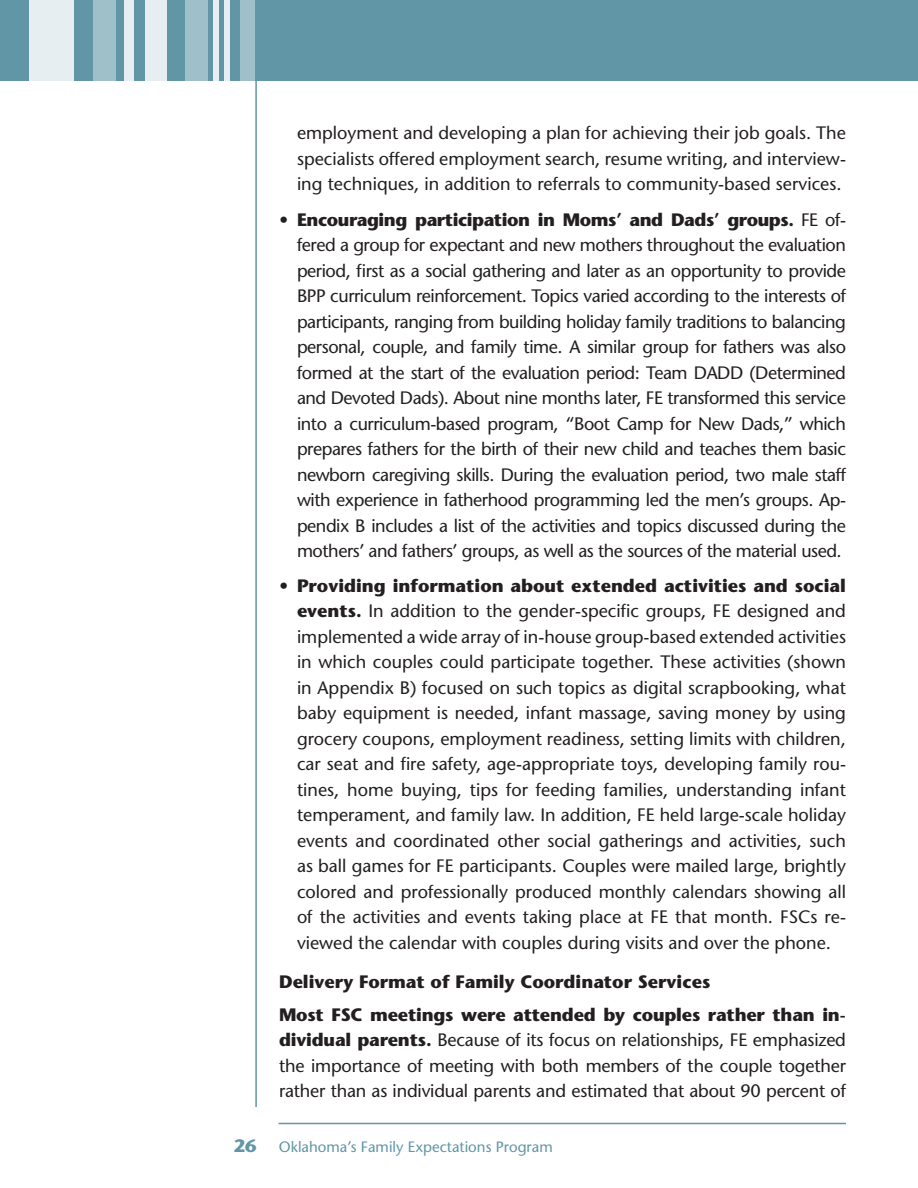
<style>
.page{position:relative;width:918px;height:1188px;background:#fff}
.page>*{position:absolute;margin:0;border:0;box-sizing:border-box;transform-origin:0 0}
.Bullet_list_w_bold_1{font:500 18px/25.5px "Stone Sans Std";color:#231f20;text-align:justify}
.Body_text_w__bold_1s{font:500 18px/25.5px "Stone Sans Std";letter-spacing:-.01em;color:#231f20;text-align:justify}
.C_Head{font:700 18px "Stone Sans Std";color:#231f20}
.t1{font:500 15px "Stone Sans Std";color:#6196a6}
.s1{font-weight:700}
.s2{font-weight:700;font-size:18px}
</style>
<div class="page">
<hr style="left:279px;top:1123px;width:567px;height:1px;background:#6196a6">
<hr style="left:255px;top:81px;width:2px;height:1026px;background:#6196a6">
<div style="left:0;top:0;width:918px;height:81px;background:#6196a6"></div>
<div style="left:93px;top:0;width:22px;height:81px;background:#9fbfc9"></div>
<svg style="left:240px;top:0;width:15px;height:81px"></svg>
<div style="left:185px;top:0;width:23px;height:81px;background:#9fbfc9"></div>
<div style="left:29px;top:0;width:44px;height:81px;background:#e6eef1"></div>
<div style="left:145px;top:0;width:21px;height:81px;background:#e6eef1"></div>
<svg style="left:124px;top:0;width:9px;height:81px"></svg>
<svg style="left:213px;top:0;width:6px;height:81px"></svg>
<svg style="left:224px;top:0;width:5px;height:81px"></svg>
<p class="Bullet_list_w_bold_1" style="left:297px;top:120px;width:551px">employment and developing a plan for achieving their job goals. The specialists offered employment search, resume writing, and interview&shy;ing techniques, in addition to referrals to community-based services.</p>
<p class="Bullet_list_w_bold_1" style="left:297px;top:207px;width:551px;text-indent:-18px"><span class="s1">• Encouraging participation in Moms’ and Dads’ groups.</span> FE of&shy;fered a group for expectant and new mothers throughout the evaluation period, first as a social gathering and later as an opportunity to provide BPP curriculum reinforcement. Topics varied according to the interests of participants, ranging from building holiday family traditions to balancing personal, couple, and family time. A similar group for fathers was also formed at the start of the evaluation period: Team DADD (Determined and Devoted Dads). About nine months later, FE transformed this service into a curriculum-based program, “Boot Camp for New Dads,” which prepares fathers for the birth of their new child and teaches them basic newborn caregiving skills. During the evaluation period, two male staff with experience in fatherhood programming led the men’s groups. Ap&shy;pendix B includes a list of the activities and topics discussed during the mothers’ and fathers’ groups, as well as the sources of the material used.</p>
<p class="Bullet_list_w_bold_1" style="left:297px;top:573px;width:551px;text-indent:-18px"><span class="s1">• Providing information about extended activities and social events.</span> In addition to the gender-specific groups, FE designed and implemented a wide array of in-house group-based extended activities in which couples could participate together. These activities (shown in Appendix B) focused on such topics as digital scrapbooking, what baby equipment is needed, infant massage, saving money by using grocery coupons, employment readiness, setting limits with children, car seat and fire safety, age-appropriate toys, developing family rou&shy;tines, home buying, tips for feeding families, understanding infant temperament, and family law. In addition, FE held large-scale holiday events and coordinated other social gatherings and activities, such as ball games for FE participants. Couples were mailed large, brightly colored and professionally produced monthly calendars showing all of the activities and events taking place at FE that month. FSCs re&shy;viewed the calendar with couples during visits and over the phone.</p>
<p class="C_Head" style="left:279px;top:971px;width:433px">Delivery Format of Family Coordinator Services</p>
<p class="Body_text_w__bold_1s" style="left:279px;top:1002px;width:569px"><span class="s1">Most FSC meetings were attended by couples rather than in&shy;dividual parents.</span> Because of its focus on relationships, FE emphasized the importance of meeting with both members of the couple together rather than as individual parents and estimated that about 90 percent of</p>
<p class="t1" style="left:234px;top:1138px;width:320px"><span class="s2">26</span> Oklahoma’s Family Expectations Program</p>
</div>
